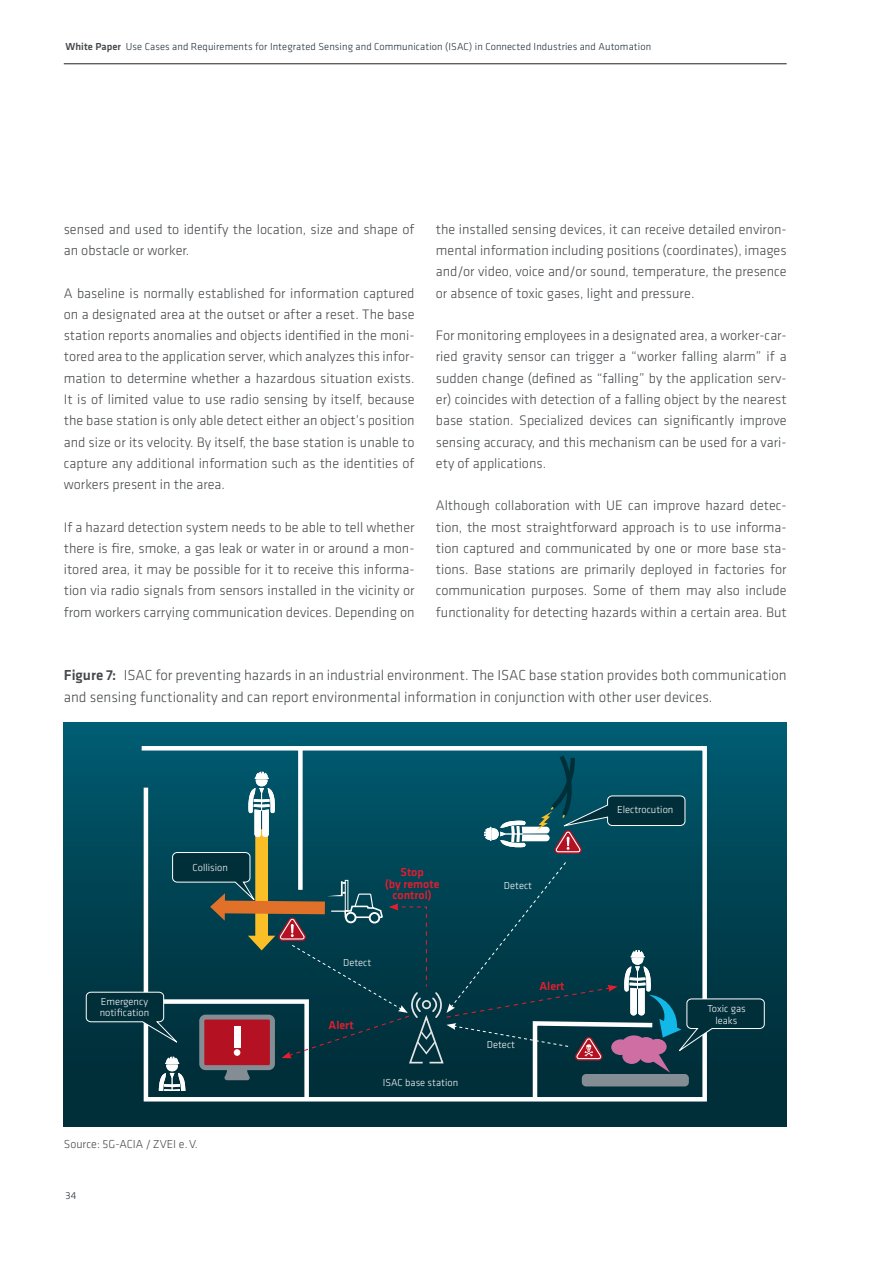
<style>
.page{position:relative;width:893px;height:1263px;background:#fff}
.page>*{position:absolute;margin:0;border:0;box-sizing:border-box;transform-origin:0 0}
._7__Figure_Tabelle{font:300 15px/21.3px "Klavika";color:#46494c}
._5__Fließtext{font:300 14.25px/21.3px "Klavika";color:#46494c;text-align:justify}
.Box_text_light_7{font:500 12px/11.2px "Klavika";color:#e41d2f;text-align:center}
._8__Figure_Source{font:300 12px "Klavika";color:#46494c}
.t1{font:300 10.5px "Klavika";letter-spacing:.01em;color:#1a2a36}
.Box_text_light_7-2{font:300 10.5px/11.2px "Klavika";color:#fff}
.s1{font-weight:500;color:#46494c}
.s2{font-weight:500}
</style>
<div class="page">
<hr style="left:64px;top:64px;width:723px;height:1px;background:#231f20">
<svg style="left:64px;top:723px;width:723px;height:404px;background:#0b4c5c"></svg>
<div style="left:298px;top:748px;width:5px;height:142px;background:#fff"></div>
<svg style="left:86px;top:750px;width:679px;height:355px;background:#164c59"></svg>
<p class="t1" style="left:65px;top:40px;width:587px"><span class="s1">White Paper</span> Use Cases and Requirements for Integrated Sensing and Communication (ISAC) in Connected Industries and Automation</p>
<p class="_5__Fließtext" style="left:64px;top:218px;width:352px">sensed and used to identify the location, size and shape of an obstacle or worker.</p>
<p class="_5__Fließtext" style="left:64px;top:282px;width:352px">A baseline is normally established for information captured on a designated area at the outset or after a reset. The base station reports anomalies and objects identified in the moni&shy;tored area to the application server, which analyzes this infor&shy;mation to determine whether a hazardous situation exists.<br>It is of limited value to use radio sensing by itself, because the base station is only able detect either an object’s position and size or its velocity. By itself, the base station is unable to capture any additional information such as the identities of workers present in the area.</p>
<p class="_5__Fließtext" style="left:64px;top:516px;width:352px">If a hazard detection system needs to be able to tell whether there is fire, smoke, a gas leak or water in or around a mon&shy;itored area, it may be possible for it to receive this informa&shy;tion via radio signals from sensors installed in the vicinity or from workers carrying communication devices. Depending on</p>
<p class="_5__Fließtext" style="left:436px;top:218px;width:352px">the installed sensing devices, it can receive detailed environ&shy;mental information including positions (coordinates), images and/or video, voice and/or sound, temperature, the presence or absence of toxic gases, light and pressure.</p>
<p class="_5__Fließtext" style="left:436px;top:325px;width:352px">For monitoring employees in a designated area, a worker-car&shy;ried gravity sensor can trigger a “worker falling alarm” if a sudden change (defined as “falling” by the application serv&shy;er) coincides with detection of a falling object by the nearest base station. Specialized devices can significantly improve sensing accuracy, and this mechanism can be used for a vari&shy;ety of applications.</p>
<p class="_5__Fließtext" style="left:436px;top:495px;width:352px">Although collaboration with UE can improve hazard detec&shy;tion, the most straightforward approach is to use informa&shy;tion captured and communicated by one or more base sta&shy;tions. Base stations are primarily deployed in factories for communication purposes. Some of them may also include functionality for detecting hazards within a certain area. But</p>
<p class="_7__Figure_Tabelle" style="left:64px;top:665px;width:724px"><span class="s2">Figure 7:</span> ISAC for preventing hazards in an industrial environment. The ISAC base station provides both communication and sensing functionality and can report environmental information in conjunction with other user devices.</p>
<p class="Box_text_light_7-2" style="left:193px;top:862px;width:37px">Collision</p>
<p class="Box_text_light_7" style="left:385px;top:866px;width:56px">Stop<br>(by remote control)</p>
<p class="Box_text_light_7-2" style="left:343px;top:957px;width:30px">Detect</p>
<p class="Box_text_light_7-2" style="left:504px;top:879px;width:30px">Detect</p>
<p class="Box_text_light_7" style="left:539px;top:980px;width:27px">Alert</p>
<p class="Box_text_light_7-2" style="left:617px;top:804px;width:58px">Electrocution</p>
<p class="Box_text_light_7-2" style="left:100px;top:995px;width:51px">Emergency notification</p>
<p class="Box_text_light_7-2" style="left:707px;top:1003px;width:40px;text-align:center">Toxic gas leaks</p>
<p class="Box_text_light_7" style="left:329px;top:1019px;width:27px">Alert</p>
<p class="_8__Figure_Source" style="left:64px;top:1137px;width:135px">Source: 5G-ACIA /ZVEI e.V.</p>
<p class="t1" style="left:65px;top:1189px;width:12px">34</p>
<p class="Box_text_light_7-2" style="left:383px;top:1077px;width:77px">ISAC base station</p>
<p class="Box_text_light_7-2" style="left:487px;top:1038px;width:30px">Detect</p>
</div>
